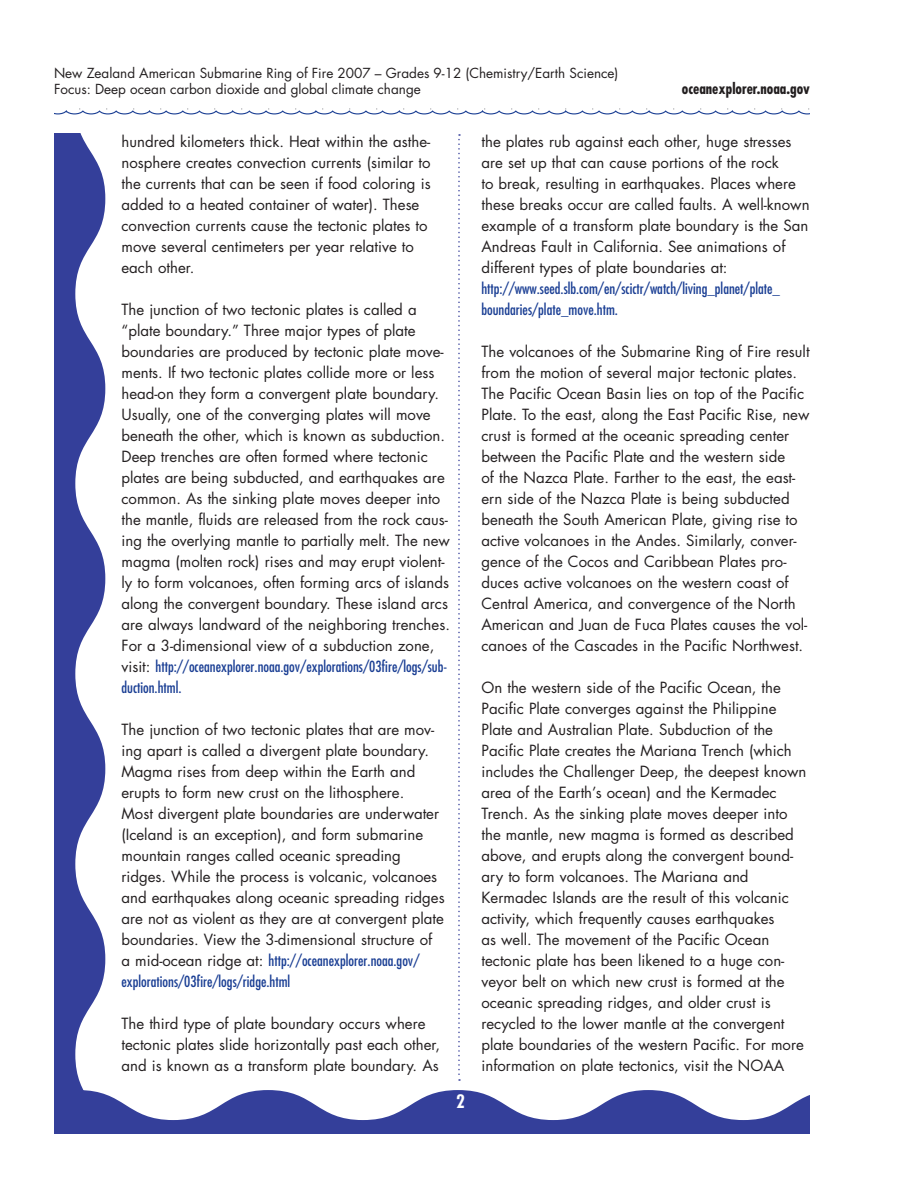
<style>
.page{position:relative;width:918px;height:1188px;background:#fff}
.page>*{position:absolute;margin:0;border:0;box-sizing:border-box;transform-origin:0 0}
.body_text_lists{font:15px/21px "Futura";color:#231f20}
.body_text_lists-2{font:condensed 15px/21px "Futura";color:#1b3f94}
.t1{font:700 condensed 15px "Futura";color:#231f20}
.t2{font:13.5px "Futura";color:#231f20}
.s1{font-stretch:condensed;color:#1b3f94}
</style>
<div class="page">
<svg style="left:54px;top:134px;width:51px;height:956px;fill:#343f9a"></svg>
<svg style="left:54px;top:108px;width:756px;height:7px"></svg>
<svg style="left:458px;top:134px;width:2px;height:947px"></svg>
<svg style="left:54px;top:1090px;width:756px;height:44px"></svg>
<p class="t2" style="left:54px;top:64px;width:566px">New Zealand American Submarine Ring of Fire 2007 – Grades 9-12 (Chemistry/Earth Science)</p>
<p class="t2" style="left:54px;top:80px;width:368px">Focus: Deep ocean carbon dioxide and global climate change</p>
<p class="t1" style="left:682px;top:79px;width:130px">oceanexplorer.noaa.gov</p>
<p class="body_text_lists" style="left:122px;top:131px;width:311px">hundred kilometers thick. Heat within the asthe&shy;nosphere creates convection currents (similar to the currents that can be seen if food coloring is added to a heated container of water). These convection currents cause the tectonic plates to move several centimeters per year relative to each other.</p>
<p class="body_text_lists" style="left:122px;top:299px;width:330px">The junction of two tectonic plates is called a “plate boundary.” Three major types of plate boundaries are produced by tectonic plate move&shy;ments. If two tectonic plates collide more or less head-on they form a convergent plate boundary.<br>Usually, one of the converging plates will move beneath the other, which is known as subduction.<br>Deep trenches are often formed where tectonic plates are being subducted, and earthquakes are common. As the sinking plate moves deeper into the mantle, fluids are released from the rock caus&shy;ing the overlying mantle to partially melt. The new magma (molten rock) rises and may erupt violent&shy;ly to form volcanoes, often forming arcs of islands along the convergent boundary. These island arcs are always landward of the neighboring trenches.<br>For a 3-dimensional view of a subduction zone, visit: <span class="s1">http://oceanexplorer.noaa.gov/explorations/03fire/logs/sub&shy;duction.html.</span></p>
<p class="body_text_lists" style="left:122px;top:719px;width:325px">The junction of two tectonic plates that are mov&shy;ing apart is called a divergent plate boundary.<br>Magma rises from deep within the Earth and erupts to form new crust on the lithosphere.<br>Most divergent plate boundaries are underwater (Iceland is an exception), and form submarine mountain ranges called oceanic spreading ridges. While the process is volcanic, volcanoes and earthquakes along oceanic spreading ridges are not as violent as they are at convergent plate boundaries. View the 3-dimensional structure of<br>a mid-ocean ridge at: <span class="s1">http://oceanexplorer.noaa.gov/ explorations/03fire/logs/ridge.html</span></p>
<p class="body_text_lists" style="left:122px;top:1013px;width:320px">The third type of plate boundary occurs where tectonic plates slide horizontally past each other, and is known as a transform plate boundary. As</p>
<p class="body_text_lists" style="left:482px;top:131px;width:330px">the plates rub against each other, huge stresses are set up that can cause portions of the rock<br>to break, resulting in earthquakes. Places where these breaks occur are called faults. A well-known example of a transform plate boundary is the San Andreas Fault in California. See animations of different types of plate boundaries at:</p>
<p class="body_text_lists-2" style="left:482px;top:278px;width:300px">http://www.seed.slb.com/en/scictr/watch/living_planet/plate_ boundaries/plate_move.htm.</p>
<p class="body_text_lists" style="left:482px;top:341px;width:330px">The volcanoes of the Submarine Ring of Fire result from the motion of several major tectonic plates.<br>The Pacific Ocean Basin lies on top of the Pacific Plate. To the east, along the East Pacific Rise, new crust is formed at the oceanic spreading center between the Pacific Plate and the western side<br>of the Nazca Plate. Farther to the east, the east&shy;ern side of the Nazca Plate is being subducted beneath the South American Plate, giving rise to active volcanoes in the Andes. Similarly, conver&shy;gence of the Cocos and Caribbean Plates pro&shy;duces active volcanoes on the western coast of Central America, and convergence of the North American and Juan de Fuca Plates causes the vol&shy;canoes of the Cascades in the Pacific Northwest.</p>
<p class="body_text_lists" style="left:482px;top:677px;width:326px">On the western side of the Pacific Ocean, the Pacific Plate converges against the Philippine Plate and Australian Plate. Subduction of the Pacific Plate creates the Mariana Trench (which includes the Challenger Deep, the deepest known area of the Earth’s ocean) and the Kermadec Trench. As the sinking plate moves deeper into the mantle, new magma is formed as described above, and erupts along the convergent bound&shy;ary to form volcanoes. The Mariana and Kermadec Islands are the result of this volcanic activity, which frequently causes earthquakes<br>as well. The movement of the Pacific Ocean tectonic plate has been likened to a huge con&shy;veyor belt on which new crust is formed at the oceanic spreading ridges, and older crust is recycled to the lower mantle at the convergent plate boundaries of the western Pacific. For more information on plate tectonics, visit the NOAA</p>
</div>
